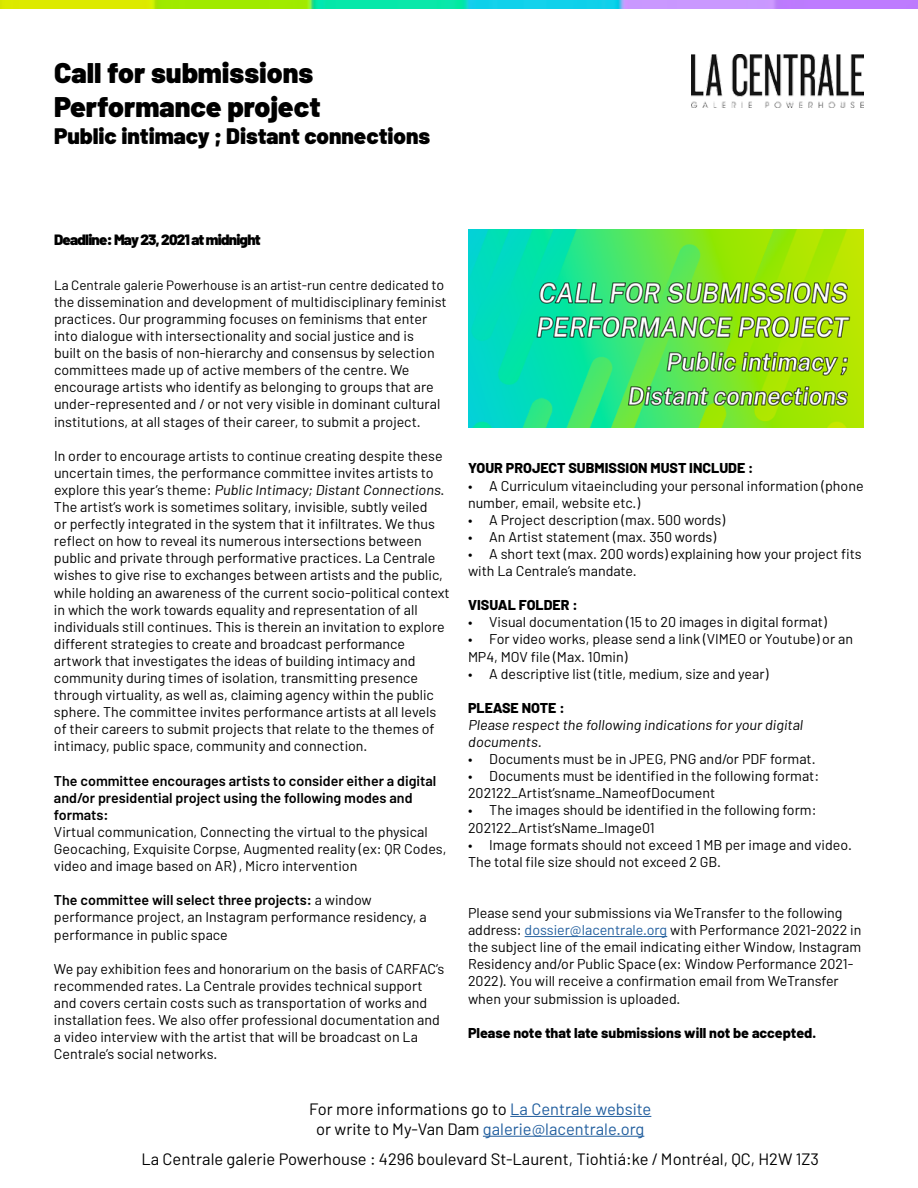
<style>
.page{position:relative;width:918px;height:1188px;background:#fff}
.page>*{position:absolute;margin:0;border:0;box-sizing:border-box;transform-origin:0 0}
.t1{font:900 28.5px/34.2px "Barlow";color:#000}
.t2{font:900 22.5px "Barlow";color:#000}
.t3{font:16.5px/19.8px "Barlow";color:#000;text-align:center}
.t4{font:900 15px "Barlow";letter-spacing:-.05em;color:#000}
.t5{font:14.25px/17.1px "Barlow";color:#000}
.t6{font:600 14.25px/17.1px "Barlow";color:#000}
.t7{font:800 14.25px "Barlow";color:#000}
.t8{font:13.5px "Barlow";color:#000}
.s1{font-size:14.25px}
.s2{font-weight:600}
.s3{color:#215e9e}
</style>
<div class="page">
<hr style="left:525px;top:936px;width:142px;height:1px;background:#215e9e">
<hr style="left:510px;top:1116px;width:141px;height:1px;background:#215e9e">
<hr style="left:483px;top:1136px;width:161px;height:1px;background:#215e9e">
<img style="left:0;top:0;width:918px;height:8px">
<img style="left:692px;top:54px;width:172px;height:53px">
<img style="left:468px;top:230px;width:396px;height:198px">
<h1 class="t1" style="left:54px;top:55px;width:268px">Call for submissions<br>Performance project</h1>
<h2 class="t2" style="left:54px;top:122px;width:378px">Public intimacy ; Distant connections</h2>
<p class="t4" style="left:54px;top:230px;width:208px">Deadline: May 23, 2021 at midnight</p>
<p class="t8" style="left:54px;top:277px;width:392px">La Centrale galerie Powerhouse is an artist-run centre dedicated <span class="s1">to</span></p>
<p class="t5" style="left:54px;top:293px;width:394px">the dissemination and development of multidisciplinary feminist practices. Our programming focuses on feminisms that enter into dialogue with intersectionality and social justice and is<br>built on the basis of non-hierarchy and consensus by selection committees made up of active members of the centre. We encourage artists who identify as belonging to groups that are under-represented and / or not very visible in dominant cultural institutions, at all stages of their career, to submit a project.</p>
<p class="t5" style="left:54px;top:447px;width:397px">In order to encourage artists to continue creating despite these uncertain times, the performance committee invites artists to explore this year’s theme: Public Intimacy; Distant Connections.<br>The artist’s work is sometimes solitary, invisible, subtly veiled<br>or perfectly integrated in the system that it infiltrates. We thus reflect on how to reveal its numerous intersections between public and private through performative practices. La Centrale wishes to give rise to exchanges between artists and the public, while holding an awareness of the current socio-political context in which the work towards equality and representation of all individuals still continues. This is therein an invitation to explore different strategies to create and broadcast performance artwork that investigates the ideas of building intimacy and community during times of isolation, transmitting presence through virtuality, as well as, claiming agency within the public sphere. The committee invites performance artists at all levels of their careers to submit projects that relate to the themes of intimacy, public space, community and connection.</p>
<p class="t6" style="left:54px;top:772px;width:384px">The committee encourages artists to consider either a digital and/or presidential project using the following modes and formats:</p>
<p class="t5" style="left:54px;top:823px;width:394px">Virtual communication, Connecting the virtual to the physical<br>Geocaching, Exquisite Corpse, Augmented reality (ex: QR Codes, video and image based on AR) , Micro intervention</p>
<p class="t5" style="left:54px;top:891px;width:374px"><span class="s2">The committee will select three projects:</span> a window performance project, an Instagram performance residency, a performance in public space</p>
<p class="t5" style="left:54px;top:960px;width:392px">We pay exhibition fees and honorarium on the basis of CARFAC’s recommended rates. La Centrale provides technical support and covers certain costs such as transportation of works and installation fees. We also offer professional documentation and a video interview with the artist that will be broadcast on La Centrale’s social networks.</p>
<p class="t7" style="left:468px;top:458px;width:287px">YOUR PROJECT SUBMISSION MUST INCLUDE :</p>
<p class="t5" style="left:468px;top:477px;width:397px">• A Curriculum vitaeincluding your personal information (phone number, email, website etc.)</p>
<p class="t5" style="left:468px;top:511px;width:259px">• A Project description (max. 500 words)</p>
<p class="t5" style="left:468px;top:528px;width:250px">• An Artist statement (max. 350 words)</p>
<p class="t5" style="left:468px;top:545px;width:395px">• A short text (max. 200 words) explaining how your project fits with La Centrale’s mandate.</p>
<p class="t7" style="left:468px;top:595px;width:111px">VISUAL FOLDER :</p>
<p class="t5" style="left:468px;top:613px;width:360px">• Visual documentation (15 to 20 images in digital format)</p>
<p class="t5" style="left:468px;top:630px;width:387px">• For video works, please send a link (VIMEO or Youtube) or an<br>MP4, MOV file (Max. 10min)</p>
<p class="t5" style="left:468px;top:665px;width:302px">• A descriptive list (title, medium, size and year)</p>
<p class="t7" style="left:468px;top:697px;width:98px">PLEASE NOTE :</p>
<p class="t5" style="left:468px;top:716px;width:339px">Please respect the following indications for your digital documents.</p>
<p class="t5" style="left:468px;top:750px;width:349px">• Documents must be in JPEG, PNG and/or PDF format.</p>
<p class="t5" style="left:468px;top:767px;width:353px">• Documents must be identified in the following format:<br>202122_Artist’sname_NameofDocument</p>
<p class="t5" style="left:468px;top:801px;width:350px">• The images should be identified in the following form:<br>202122_Artist’sName_Image01</p>
<p class="t5" style="left:468px;top:836px;width:385px">• Image formats should not exceed 1 MB per image and video.<br>The total file size should not exceed 2 GB.</p>
<p class="t5" style="left:468px;top:904px;width:395px">Please send your submissions via WeTransfer to the following address: <span class="s3">dossier@lacentrale.org</span> with Performance 2021-2022 in the subject line of the email indicating either Window, Instagram Residency and/or Public Space (ex: Window Performance 2021- 2022). You will receive a confirmation email from WeTransfer when your submission is uploaded.</p>
<p class="t7" style="left:468px;top:1022px;width:350px">Please note that late submissions will not be accepted.</p>
<p class="t3" style="left:309px;top:1099px;width:344px">For more informations go to <span class="s3">La Centrale website </span>or write to My-Van Dam <span class="s3">galerie@lacentrale.org</span></p>
<p class="t3" style="left:141px;top:1149px;width:679px">La Centrale galerie Powerhouse : 4296 boulevard St-Laurent, Tiohtiá:ke / Montréal, QC, H2W 1Z3</p>
</div>
